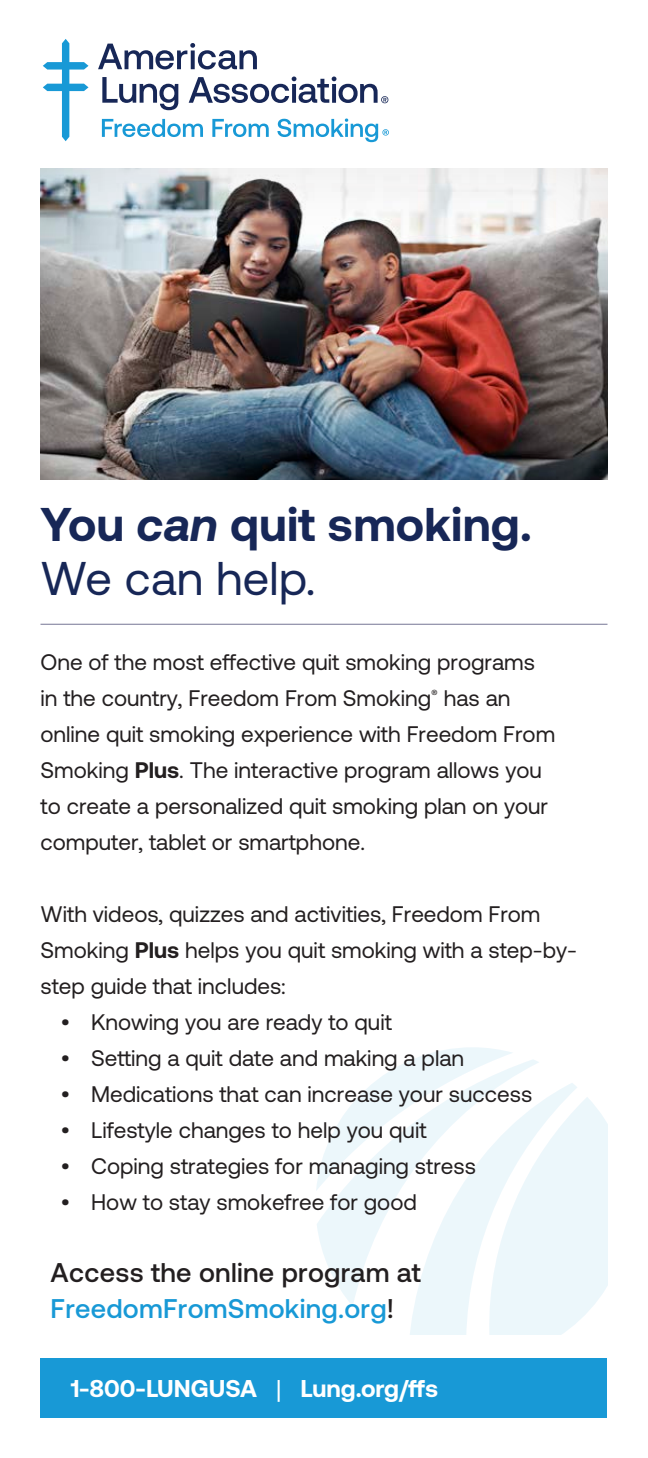
<style>
.page{position:relative;width:648px;height:1458px;background:#fff}
.page>*{position:absolute;margin:0;border:0;box-sizing:border-box;transform-origin:0 0}
.t1{font:700 47.25px "Aeonik";letter-spacing:.005em;color:#172757}
.t2{font:47.25px "Aeonik";letter-spacing:.005em;color:#172757}
.t3{font:500 27px/36px "Aeonik";letter-spacing:.01em;color:#231f20}
.t4{font:700 24.3px "Aeonik";color:#fff}
.t5{font:22.5px/36px "Aeonik";color:#231f20}
.s1{font-style:italic}
.s2{font-weight:700}
.s3{color:#1899d6}
.s4{font-weight:400}
</style>
<div class="page">
<svg style="left:102px;top:119px;width:101px;height:18px"></svg>
<svg style="left:212px;top:119px;width:57px;height:18px"></svg>
<svg style="left:277px;top:119px;width:112px;height:23px"></svg>
<svg style="left:43px;top:39px;width:46px;height:102px"></svg>
<svg style="left:102px;top:77px;width:76px;height:33px"></svg>
<svg style="left:98px;top:43px;width:159px;height:26px"></svg>
<svg style="left:189px;top:77px;width:199px;height:26px"></svg>
<div style="left:39px;top:164px;width:571px;height:318px;background:#231f20;opacity:.1"></div>
<div style="left:40px;top:1358px;width:568px;height:60px;background:#1899d6"></div>
<svg style="left:316px;top:1047px;width:292px;height:274px"></svg>
<svg style="left:317px;top:1059px;width:223px;height:248px;fill:#edf7fb"></svg>
<svg style="left:408px;top:1083px;width:170px;height:252px;fill:#ecf7fb"></svg>
<hr style="left:40px;top:624px;width:568px;height:1px;background:#757594">
<p class="t1" style="left:40px;top:497px;width:493px">You <span class="s1">can</span> quit smoking.</p>
<p class="t2" style="left:40px;top:553px;width:277px">We can help.</p>
<p class="t5" style="left:40px;top:645px;width:496px">One of the most effective quit smoking programs</p>
<p class="t5" style="left:40px;top:681px;width:471px">in the country, Freedom From Smoking<sup>®</sup> has an</p>
<p class="t5" style="left:41px;top:717px;width:516px">online quit smoking experience with Freedom From Smoking <span class="s2">Plus</span>. The interactive program allows you to create a personalized quit smoking plan on your computer, tablet or smartphone.</p>
<p class="t5" style="left:41px;top:897px;width:538px">With videos, quizzes and activities, Freedom From<br>Smoking <span class="s2">Plus</span> helps you quit smoking with a step-by&shy;step guide that includes:</p>
<p class="t5" style="left:61px;top:1005px;width:333px">• Knowing you are ready to quit</p>
<p class="t5" style="left:61px;top:1041px;width:405px">• Setting a quit date and making a plan</p>
<p class="t5" style="left:61px;top:1077px;width:473px">• Medications that can increase your success</p>
<p class="t5" style="left:61px;top:1113px;width:367px">• Lifestyle changes to help you quit</p>
<p class="t5" style="left:61px;top:1149px;width:417px">• Coping strategies for managing stress</p>
<p class="t5" style="left:61px;top:1185px;width:358px">• How to stay smokefree for good</p>
<p class="t3" style="left:51px;top:1255px;width:372px">Access the online program at<br><span class="s3">FreedomFromSmoking.org</span>!</p>
<p class="t4" style="left:71px;top:1374px;width:369px">1-800-LUNGUSA <span class="s4">|</span> Lung.org/ffs</p>
</div>
